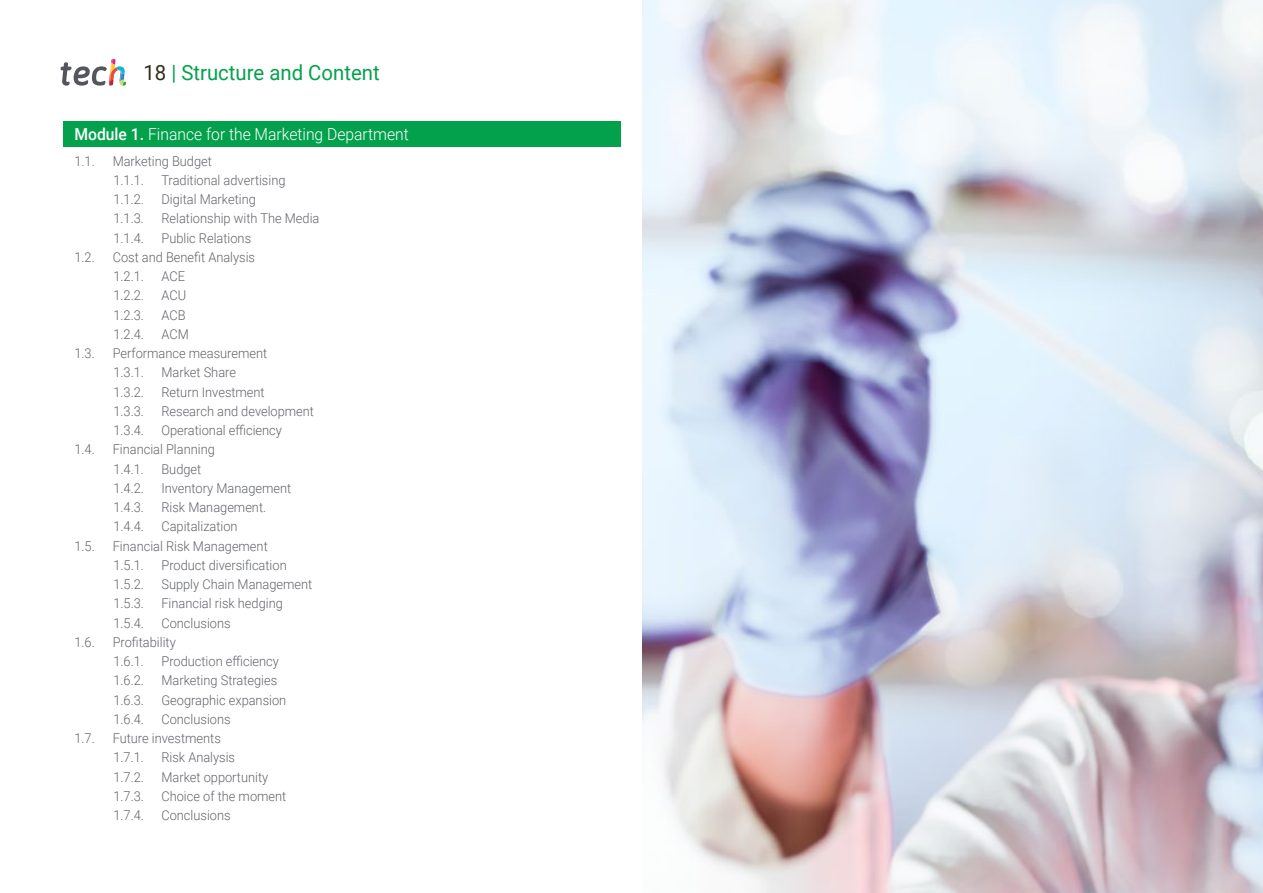
<style>
.page{position:relative;width:1263px;height:893px;background:#fff}
.page>*{position:absolute;margin:0;border:0;box-sizing:border-box;transform-origin:0 0}
.t1{font:21px "Roboto";color:#04a14d}
.t2{font:300 16.5px "Roboto";color:#fff;scale:.95 1}
.t3{font:300 13.5px/19.2px "Roboto";color:#61646a;scale:.95 1}
.s1{color:#312e20}
.s2{font-weight:500}
</style>
<div class="page">
<div style="left:63px;top:121px;width:558px;height:25px;background:#04a14d"></div>
<svg style="left:61px;top:59px;width:65px;height:27px"></svg>
<img style="left:642px;top:0;width:621px;height:893px">
<h1 class="t1" style="left:144px;top:57px;width:238px"><span class="s1">18</span> | Structure and Content</h1>
<p class="t2" style="left:74px;top:123px;width:354px"><span class="s2">Module 1.</span> Finance for the Marketing Department</p>
<p class="t3" style="left:74px;top:151px;width:23px">1.1.</p>
<p class="t3" style="left:113px;top:151px;width:106px">Marketing Budget<br>1.1.1.</p>
<p class="t3" style="left:161px;top:170px;width:132px">Traditional advertising</p>
<p class="t3" style="left:113px;top:189px;width:34px">1.1.2.</p>
<p class="t3" style="left:161px;top:189px;width:101px">Digital Marketing</p>
<p class="t3" style="left:113px;top:208px;width:34px">1.1.3.</p>
<p class="t3" style="left:161px;top:208px;width:168px">Relationship with The Media</p>
<p class="t3" style="left:113px;top:228px;width:34px">1.1.4.</p>
<p class="t3" style="left:161px;top:228px;width:96px">Public Relations</p>
<p class="t3" style="left:74px;top:247px;width:23px">1.2.</p>
<p class="t3" style="left:113px;top:247px;width:151px">Cost and Benefit Analysis<br>1.2.1.</p>
<p class="t3" style="left:161px;top:266px;width:26px">ACE</p>
<p class="t3" style="left:113px;top:285px;width:34px">1.2.2.</p>
<p class="t3" style="left:161px;top:285px;width:27px">ACU</p>
<p class="t3" style="left:113px;top:305px;width:34px">1.2.3.</p>
<p class="t3" style="left:161px;top:305px;width:27px">ACB</p>
<p class="t3" style="left:113px;top:324px;width:34px">1.2.4.</p>
<p class="t3" style="left:161px;top:324px;width:30px">ACM</p>
<p class="t3" style="left:74px;top:343px;width:23px">1.3.</p>
<p class="t3" style="left:113px;top:343px;width:164px">Performance measurement<br>1.3.1.</p>
<p class="t3" style="left:161px;top:362px;width:80px">Market Share</p>
<p class="t3" style="left:113px;top:382px;width:34px">1.3.2.</p>
<p class="t3" style="left:161px;top:382px;width:110px">Return Investment</p>
<p class="t3" style="left:113px;top:401px;width:34px">1.3.3.</p>
<p class="t3" style="left:161px;top:401px;width:162px">Research and development</p>
<p class="t3" style="left:113px;top:420px;width:34px">1.3.4.</p>
<p class="t3" style="left:161px;top:420px;width:128px">Operational efficiency</p>
<p class="t3" style="left:74px;top:439px;width:23px">1.4.</p>
<p class="t3" style="left:113px;top:439px;width:109px">Financial Planning<br>1.4.1.</p>
<p class="t3" style="left:161px;top:459px;width:43px">Budget</p>
<p class="t3" style="left:113px;top:478px;width:34px">1.4.2.</p>
<p class="t3" style="left:161px;top:478px;width:138px">Inventory Management</p>
<p class="t3" style="left:113px;top:497px;width:34px">1.4.3.</p>
<p class="t3" style="left:161px;top:497px;width:112px">Risk Management.</p>
<p class="t3" style="left:113px;top:516px;width:34px">1.4.4.</p>
<p class="t3" style="left:161px;top:516px;width:82px">Capitalization</p>
<p class="t3" style="left:74px;top:536px;width:23px">1.5.</p>
<p class="t3" style="left:113px;top:536px;width:165px">Financial Risk Management<br>1.5.1.</p>
<p class="t3" style="left:161px;top:555px;width:133px">Product diversification</p>
<p class="t3" style="left:113px;top:574px;width:34px">1.5.2.</p>
<p class="t3" style="left:161px;top:574px;width:160px">Supply Chain Management</p>
<p class="t3" style="left:113px;top:593px;width:34px">1.5.3.</p>
<p class="t3" style="left:161px;top:593px;width:129px">Financial risk hedging</p>
<p class="t3" style="left:113px;top:613px;width:34px">1.5.4.</p>
<p class="t3" style="left:161px;top:613px;width:74px">Conclusions</p>
<p class="t3" style="left:74px;top:632px;width:23px">1.6.</p>
<p class="t3" style="left:113px;top:632px;width:68px">Profitability<br>1.6.1.</p>
<p class="t3" style="left:161px;top:651px;width:125px">Production efficiency</p>
<p class="t3" style="left:113px;top:670px;width:34px">1.6.2.</p>
<p class="t3" style="left:161px;top:670px;width:123px">Marketing Strategies</p>
<p class="t3" style="left:113px;top:690px;width:34px">1.6.3.</p>
<p class="t3" style="left:161px;top:690px;width:133px">Geographic expansion</p>
<p class="t3" style="left:113px;top:709px;width:34px">1.6.4.</p>
<p class="t3" style="left:161px;top:709px;width:74px">Conclusions</p>
<p class="t3" style="left:74px;top:728px;width:23px">1.7.</p>
<p class="t3" style="left:113px;top:728px;width:115px">Future investments<br>1.7.1.</p>
<p class="t3" style="left:161px;top:747px;width:79px">Risk Analysis</p>
<p class="t3" style="left:113px;top:767px;width:34px">1.7.2.</p>
<p class="t3" style="left:161px;top:767px;width:114px">Market opportunity</p>
<p class="t3" style="left:113px;top:786px;width:34px">1.7.3.</p>
<p class="t3" style="left:161px;top:786px;width:133px">Choice of the moment</p>
<p class="t3" style="left:113px;top:805px;width:34px">1.7.4.</p>
<p class="t3" style="left:161px;top:805px;width:74px">Conclusions</p>
</div>
